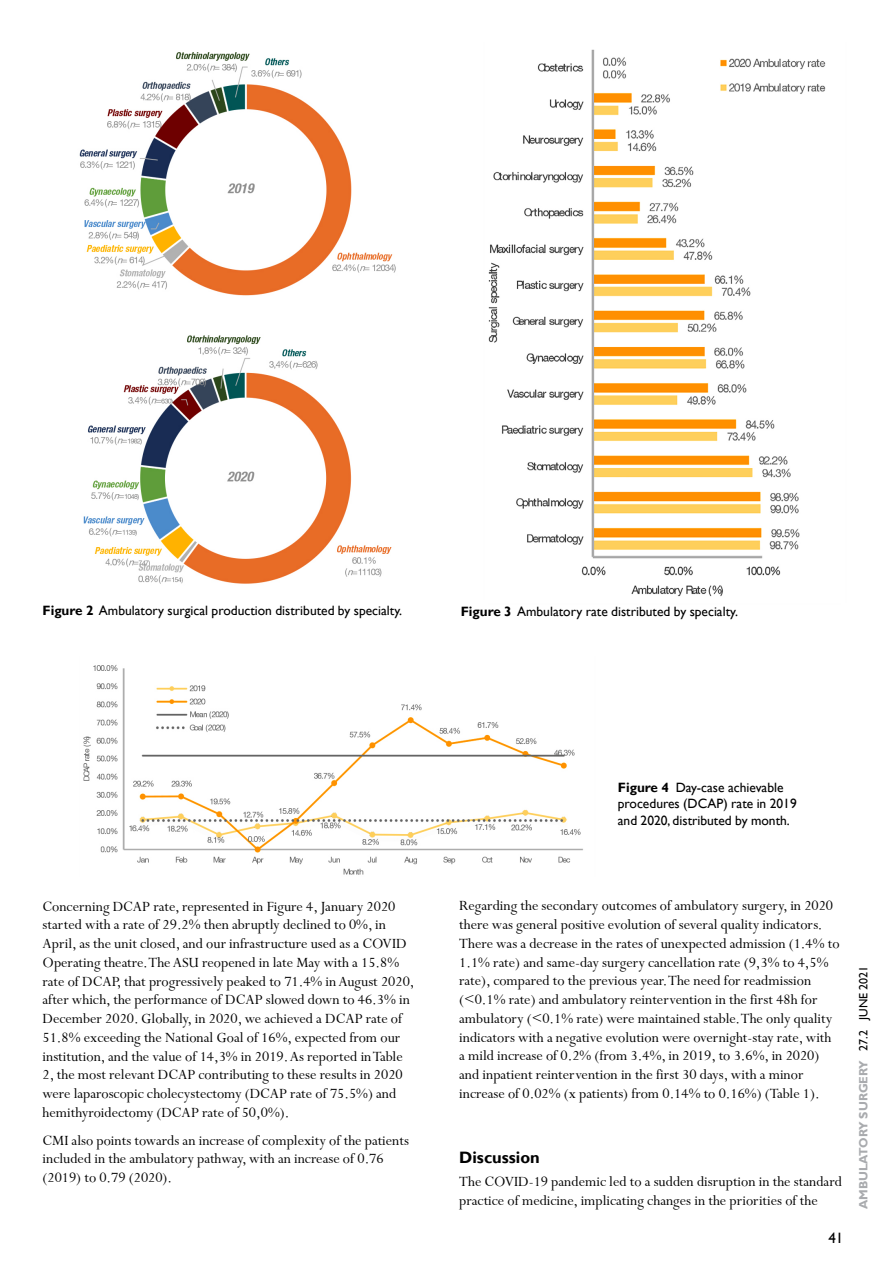
<style>
.page{position:relative;width:893px;height:1263px;background:#fff}
.page>*{position:absolute;margin:0;border:0;box-sizing:border-box;transform-origin:0 0}
.t1{font:700 16.5px "Gill Sans";color:#000}
.t2{font:15.75px/18.8px "Perpetua";color:#000}
.t3{font:15px "Gill Sans";color:#000}
.t4{font:13.5px/16.5px "Gill Sans";color:#000}
.t5{font:700 12px "Gill Sans";color:#a9abae}
.s1{font-weight:700}
.s2{font-weight:400;color:#000}
</style>
<div class="page">
<img style="left:79px;top:52px;width:317px;height:532px">
<img style="left:488px;top:49px;width:338px;height:548px">
<img style="left:83px;top:665px;width:500px;height:210px">
<p class="t4" style="left:43px;top:602px;width:361px"><span class="s1">Figure 2</span> Ambulatory surgical production distributed by specialty.</p>
<p class="t4" style="left:461px;top:603px;width:279px"><span class="s1">Figure 3</span> Ambulatory rate distributed by specialty.</p>
<p class="t2" style="left:43px;top:897px;width:373px">Concerning DCAP rate, represented in Figure 4, January 2020 started with a rate of 29.2% then abruptly declined to 0%, in April, as the unit closed, and our infrastructure used as a COVID Operating theatre. The ASU reopened in late May with a 15.8% rate of DCAP, that progressively peaked to 71.4% in August 2020, after which, the performance of DCAP slowed down to 46.3% in December 2020. Globally, in 2020, we achieved a DCAP rate of 51.8% exceeding the National Goal of 16%, expected from our institution, and the value of 14,3% in 2019. As reported in Table 2, the most relevant DCAP contributing to these results in 2020 were laparoscopic cholecystectomy (DCAP rate of 75.5%) and hemithyroidectomy (DCAP rate of 50,0%).</p>
<p class="t2" style="left:43px;top:1131px;width:368px">CMI also points towards an increase of complexity of the patients included in the ambulatory pathway, with an increase of 0.76 (2019) to 0.79 (2020).</p>
<p class="t4" style="left:618px;top:779px;width:180px"><span class="s1">Figure 4</span> Day-case achievable procedures (DCAP) rate in 2019 and 2020, distributed by month.</p>
<p class="t2" style="left:459px;top:897px;width:382px">Regarding the secondary outcomes of ambulatory surgery, in 2020 there was general positive evolution of several quality indicators.<br>There was a decrease in the rates of unexpected admission (1.4% to 1.1% rate) and same-day surgery cancellation rate (9,3% to 4,5% rate), compared to the previous year. The need for readmission (&lt;0.1% rate) and ambulatory reintervention in the first 48h for ambulatory (&lt;0.1% rate) were maintained stable. The only quality indicators with a negative evolution were overnight-stay rate, with a mild increase of 0.2% (from 3.4%, in 2019, to 3.6%, in 2020) and inpatient reintervention in the first 30 days, with a minor increase of 0.02% (x patients) from 0.14% to 0.16%) (Table 1).</p>
<p class="t1" style="left:459px;top:1147px;width:82px">Discussion</p>
<p class="t2" style="left:459px;top:1172px;width:384px">The COVID-19 pandemic led to a sudden disruption in the standard practice of medicine, implicating changes in the priorities of the</p>
<p class="t3" style="left:828px;top:1229px;width:16px">41</p>
<p class="t5" style="left:856px;top:1209px;width:245px;rotate:-90deg">AMBULATORY SURGERY <span class="s2">27.2 JUNE 2021</span></p>
</div>
